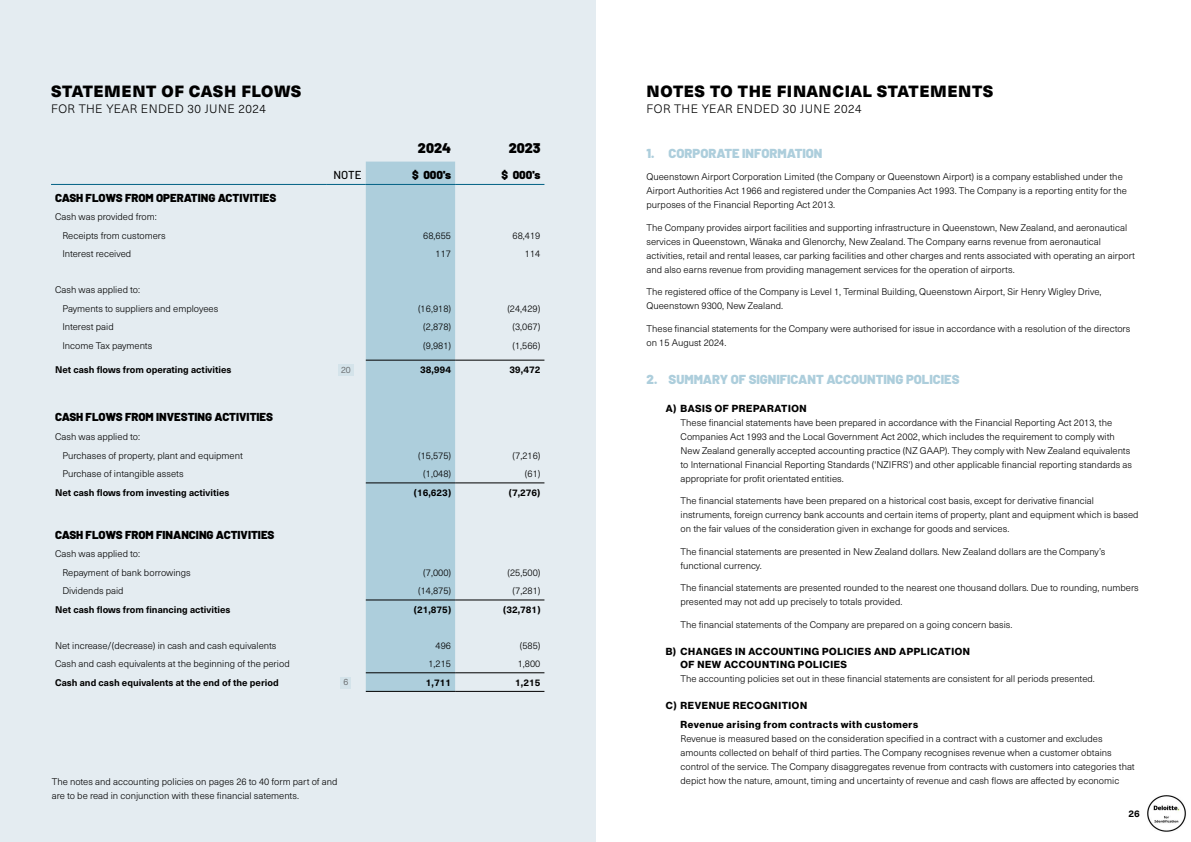
<style>
.page{position:relative;width:1191px;height:842px;background:#fff}
.page>*{position:absolute;margin:0;border:0;box-sizing:border-box;transform-origin:0 0}
.t1{font:900 16px "Neue Haas Unica W1 G";letter-spacing:.035em;color:#000}
.t2{font:900 14px "Barlow";color:#000}
.t3{font:900 13px "Barlow";color:#adcedc}
.t4{font:300 12px "Neue Haas Unica W1 G";letter-spacing:.04em;color:#000}
.t5{font:900 11.5px "Barlow";color:#000}
.t6{font:500 11.5px "Barlow";color:#000}
.t7{font:10px/13px "N Haas Grotesk DS Pro 75 Bd";letter-spacing:.06em;color:#000}
.t8{font:300 9.5px/14px "Neue Haas Unica W1 G";color:#000}
.t9{font:700 9.5px "Neue Haas Unica W1 G";color:#000}
.t10{font:300 9px "Neue Haas Unica W1 G";color:#58595b}
</style>
<div class="page">
<div style="left:0;top:0;width:595px;height:841px;background:#e4ecf1"></div>
<div style="left:366px;top:162px;width:89px;height:529px;background:#adcedc"></div>
<hr style="left:366px;top:691px;width:89px;height:1px;background:#000">
<hr style="left:455px;top:691px;width:89px;height:1px;background:#000">
<hr style="left:366px;top:360px;width:89px;height:1px;background:#000">
<hr style="left:455px;top:360px;width:89px;height:1px;background:#000">
<hr style="left:366px;top:483px;width:89px;height:1px;background:#000">
<hr style="left:455px;top:483px;width:89px;height:1px;background:#000">
<hr style="left:366px;top:600px;width:89px;height:1px;background:#000">
<hr style="left:455px;top:600px;width:89px;height:1px;background:#000">
<hr style="left:366px;top:672px;width:89px;height:1px;background:#000">
<hr style="left:455px;top:672px;width:89px;height:1px;background:#000">
<hr style="left:51px;top:184px;width:275px;height:1px;background:#006084">
<hr style="left:326px;top:184px;width:40px;height:1px;background:#006084">
<hr style="left:366px;top:184px;width:89px;height:1px;background:#006084">
<hr style="left:455px;top:184px;width:89px;height:1px;background:#006084">
<div style="left:338px;top:364px;width:16px;height:12px;background:#d4e3ea"></div>
<div style="left:341px;top:677px;width:10px;height:12px;background:#d4e3ea"></div>
<img style="left:1147px;top:795px;width:39px;height:37px">
<h1 class="t1" style="left:51px;top:79px;width:252px">STATEMENT OF CASH FLOWS</h1>
<p class="t4" style="left:51px;top:100px;width:217px">FOR THE YEAR ENDED 30 JUNE 2024</p>
<p class="t5" style="left:55px;top:189px;width:223px">CASH FLOWS FROM OPERATING ACTIVITIES</p>
<p class="t8" style="left:62px;top:207px;width:105px;line-height:18.6px;text-indent:-7px">Cash was provided from:<br>Receipts from customers</p>
<h2 class="t2" style="left:418px;top:138px;width:35px">2024</h2>
<h2 class="t2" style="left:509px;top:138px;width:33px">2023</h2>
<p class="t6" style="left:333px;top:166px;width:30px">NOTE</p>
<p class="t5" style="left:412px;top:166px;width:40px">$ 000's</p>
<p class="t5" style="left:501px;top:166px;width:40px">$ 000's</p>
<p class="t8" style="left:423px;top:228px;width:29px">68,655</p>
<p class="t8" style="left:512px;top:228px;width:29px">68,419</p>
<p class="t8" style="left:62px;top:247px;width:70px">Interest received</p>
<p class="t8" style="left:435px;top:247px;width:17px">117</p>
<p class="t8" style="left:525px;top:247px;width:17px">114</p>
<p class="t8" style="left:62px;top:280px;width:157px;line-height:18.6px;text-indent:-7px">Cash was applied to:<br>Payments to suppliers and employees</p>
<p class="t8" style="left:418px;top:301px;width:35px">(16,918)</p>
<p class="t8" style="left:507px;top:301px;width:35px">(24,429)</p>
<p class="t8" style="left:62px;top:319px;width:53px">Interest paid</p>
<p class="t8" style="left:423px;top:319px;width:29px">(2,878)</p>
<p class="t8" style="left:512px;top:319px;width:29px">(3,067)</p>
<p class="t8" style="left:62px;top:338px;width:91px">Income Tax payments</p>
<p class="t8" style="left:423px;top:338px;width:29px">(9,981)</p>
<p class="t8" style="left:512px;top:338px;width:29px">(1,566)</p>
<p class="t9" style="left:55px;top:362px;width:178px">Net cash flows from operating activities</p>
<p class="t10" style="left:341px;top:363px;width:11px">20</p>
<p class="t9" style="left:420px;top:362px;width:32px">38,994</p>
<p class="t9" style="left:509px;top:362px;width:32px">39,472</p>
<p class="t5" style="left:55px;top:409px;width:219px">CASH FLOWS FROM INVESTING ACTIVITIES</p>
<p class="t8" style="left:62px;top:427px;width:182px;line-height:18.6px;text-indent:-7px">Cash was applied to:<br>Purchases of property, plant and equipment</p>
<p class="t8" style="left:418px;top:448px;width:35px">(15,575)</p>
<p class="t8" style="left:512px;top:448px;width:29px">(7,216)</p>
<p class="t8" style="left:62px;top:466px;width:123px">Purchase of intangible assets</p>
<p class="t8" style="left:423px;top:466px;width:29px">(1,048)</p>
<p class="t8" style="left:525px;top:466px;width:17px">(61)</p>
<p class="t9" style="left:55px;top:485px;width:176px">Net cash flows from investing activities</p>
<p class="t9" style="left:414px;top:485px;width:39px">(16,623)</p>
<p class="t9" style="left:509px;top:485px;width:33px">(7,276)</p>
<p class="t5" style="left:55px;top:526px;width:221px">CASH FLOWS FROM FINANCING ACTIVITIES</p>
<p class="t8" style="left:62px;top:544px;width:130px;line-height:18.6px;text-indent:-7px">Cash was applied to:<br>Repayment of bank borrowings</p>
<p class="t8" style="left:423px;top:565px;width:29px">(7,000)</p>
<p class="t8" style="left:507px;top:565px;width:35px">(25,500)</p>
<p class="t8" style="left:62px;top:583px;width:63px">Dividends paid</p>
<p class="t8" style="left:418px;top:583px;width:35px">(14,875)</p>
<p class="t8" style="left:512px;top:583px;width:29px">(7,281)</p>
<p class="t9" style="left:55px;top:602px;width:177px">Net cash flows from financing activities</p>
<p class="t9" style="left:414px;top:602px;width:39px">(21,875)</p>
<p class="t9" style="left:503px;top:602px;width:39px">(32,781)</p>
<p class="t8" style="left:55px;top:638px;width:223px">Net increase/(decrease) in cash and cash equivalents</p>
<p class="t8" style="left:435px;top:638px;width:17px">496</p>
<p class="t8" style="left:520px;top:638px;width:22px">(585)</p>
<p class="t8" style="left:55px;top:656px;width:236px">Cash and cash equivalents at the beginning of the period</p>
<p class="t8" style="left:428px;top:656px;width:24px">1,215</p>
<p class="t8" style="left:518px;top:656px;width:24px">1,800</p>
<p class="t9" style="left:55px;top:675px;width:225px">Cash and cash equivalents at the end of the period</p>
<p class="t10" style="left:343px;top:676px;width:6px">6</p>
<p class="t9" style="left:426px;top:675px;width:27px">1,711</p>
<p class="t9" style="left:515px;top:675px;width:27px">1,215</p>
<h1 class="t1" style="left:646px;top:79px;width:348px">NOTES TO THE FINANCIAL STATEMENTS</h1>
<p class="t4" style="left:646px;top:100px;width:217px">FOR THE YEAR ENDED 30 JUNE 2024</p>
<h3 class="t3" style="left:646px;top:143px;width:177px">1. CORPORATE INFORMATION</h3>
<p class="t8" style="left:646px;top:169px;width:482px">Queenstown Airport Corporation Limited (the Company or Queenstown Airport) is a company established under the<br>Airport Authorities Act 1966 and registered under the Companies Act 1993. The Company is a reporting entity for the purposes of the Financial Reporting Act 2013.</p>
<p class="t8" style="left:646px;top:220px;width:490px">The Company provides airport facilities and supporting infrastructure in Queenstown, New Zealand, and aeronautical services in Queenstown, Wānaka and Glenorchy, New Zealand. The Company earns revenue from aeronautical activities, retail and rental leases, car parking facilities and other charges and rents associated with operating an airport and also earns revenue from providing management services for the operation of airports.</p>
<p class="t8" style="left:646px;top:284px;width:456px">The registered office of the Company is Level 1, Terminal Building, Queenstown Airport, Sir Henry Wigley Drive,<br>Queenstown 9300, New Zealand.</p>
<p class="t8" style="left:646px;top:321px;width:485px">These financial statements for the Company were authorised for issue in accordance with a resolution of the directors on 15 August 2024.</p>
<h3 class="t3" style="left:646px;top:370px;width:314px">2. SUMMARY OF SIGNIFICANT ACCOUNTING POLICIES</h3>
<p class="t7" style="left:665px;top:402px;width:142px">A) BASIS OF PREPARATION</p>
<p class="t8" style="left:680px;top:415px;width:453px">These financial statements have been prepared in accordance with the Financial Reporting Act 2013, the Companies Act 1993 and the Local Government Act 2002, which includes the requirement to comply with New Zealand generally accepted accounting practice (NZ GAAP). They comply with New Zealand equivalents to International Financial Reporting Standards ('NZIFRS') and other applicable financial reporting standards as appropriate for profit orientated entities.</p>
<p class="t8" style="left:680px;top:493px;width:459px">The financial statements have been prepared on a historical cost basis, except for derivative financial instruments, foreign currency bank accounts and certain items of property, plant and equipment which is based on the fair values of the consideration given in exchange for goods and services.</p>
<p class="t8" style="left:680px;top:544px;width:426px">The financial statements are presented in New Zealand dollars. New Zealand dollars are the Company’s functional currency.</p>
<p class="t8" style="left:680px;top:580px;width:460px">The financial statements are presented rounded to the nearest one thousand dollars. Due to rounding, numbers presented may not add up precisely to totals provided.</p>
<p class="t8" style="left:680px;top:617px;width:333px">The financial statements of the Company are prepared on a going concern basis.</p>
<p class="t7" style="left:680px;top:645px;width:291px;text-indent:-15px">B) CHANGES IN ACCOUNTING POLICIES AND APPLICATION<br>OF NEW ACCOUNTING POLICIES</p>
<p class="t8" style="left:680px;top:671px;width:416px">The accounting policies set out in these financial statements are consistent for all periods presented.</p>
<p class="t7" style="left:680px;top:696px;width:239px;line-height:18.7px;text-indent:-15px">C) REVENUE RECOGNITION<br>Revenue arising from contracts with customers</p>
<p class="t8" style="left:680px;top:731px;width:456px">Revenue is measured based on the consideration specified in a contract with a customer and excludes amounts collected on behalf of third parties. The Company recognises revenue when a customer obtains control of the service. The Company disaggregates revenue from contracts with customers into categories that</p>
<p class="t8" style="left:52px;top:775px;width:287px">The notes and accounting policies on pages 26 to 40 form part of and</p>
<p class="t8" style="left:680px;top:773px;width:440px">depict how the nature, amount, timing and uncertainty of revenue and cash flows are affected by economic</p>
<p class="t8" style="left:52px;top:789px;width:249px">are to be read in conjunction with these financial satements.</p>
<p class="t9" style="left:1128px;top:806px;width:13px">26</p>
</div>
